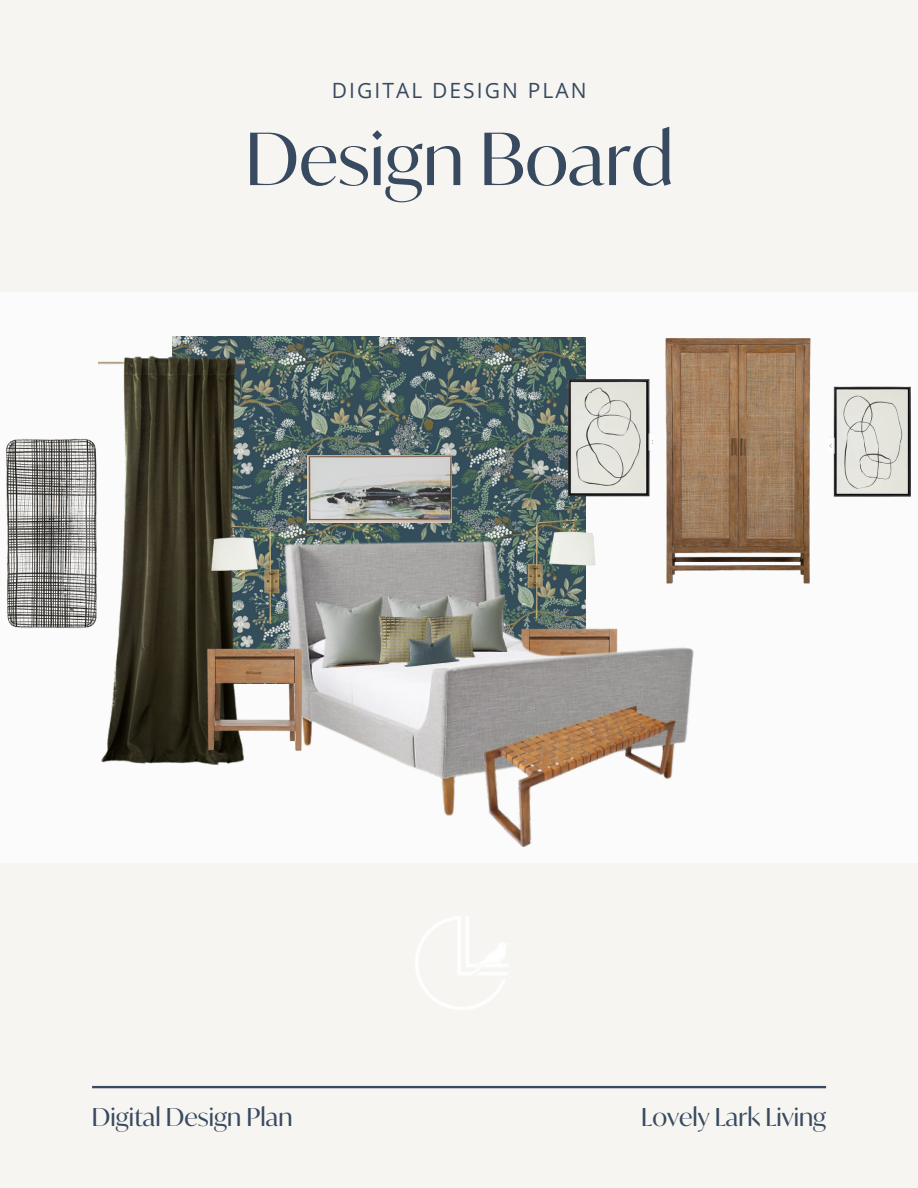
<style>
.page{position:relative;width:918px;height:1188px;background:#f7f5f1}
.page>*{position:absolute;margin:0;border:0;box-sizing:border-box;transform-origin:0 0}
.t1{font:72px "Ivy Mode";color:#374a60}
.t2{font:24.75px "Ivy Mode";color:#374a60}
.t3{font:21px "Open Sans";letter-spacing:.1em;color:#374a60}
</style>
<div class="page">
<svg style="left:92px;top:1086px;width:734px;height:2px"></svg>
<div style="left:0;top:292px;width:918px;height:570px;background:#fafbfa"></div>
<img style="left:244px;top:337px;width:342px;height:305px">
<img style="left:98px;top:336px;width:146px;height:428px">
<img style="left:308px;top:455px;width:144px;height:36px">
<img style="left:205px;top:525px;width:65px;height:100px">
<img style="left:270px;top:491px;width:424px;height:325px">
<img style="left:201px;top:642px;width:106px;height:123px">
<img style="left:523px;top:519px;width:80px;height:100px">
<img style="left:470px;top:694px;width:216px;height:153px">
<img style="left:6px;top:433px;width:101px;height:201px">
<img style="left:648px;top:338px;width:182px;height:262px">
<img style="left:830px;top:386px;width:81px;height:111px">
<img style="left:563px;top:373px;width:89px;height:129px">
<img style="left:312px;top:593px;width:79px;height:76px">
<img style="left:385px;top:593px;width:61px;height:19px">
<img style="left:446px;top:591px;width:63px;height:60px">
<img style="left:376px;top:612px;width:49px;height:56px">
<img style="left:425px;top:611px;width:54px;height:54px">
<img style="left:400px;top:633px;width:62px;height:36px">
<img style="left:415px;top:917px;width:93px;height:93px">
<p class="t3" style="left:332px;top:75px;width:256px">DIGITAL DESIGN PLAN</p>
<h1 class="t1" style="left:245px;top:100px;width:430px">Design Board</h1>
<p class="t2" style="left:92px;top:1097px;width:202px">Digital Design Plan</p>
<p class="t2" style="left:641px;top:1097px;width:186px">Lovely Lark Living</p>
</div>
